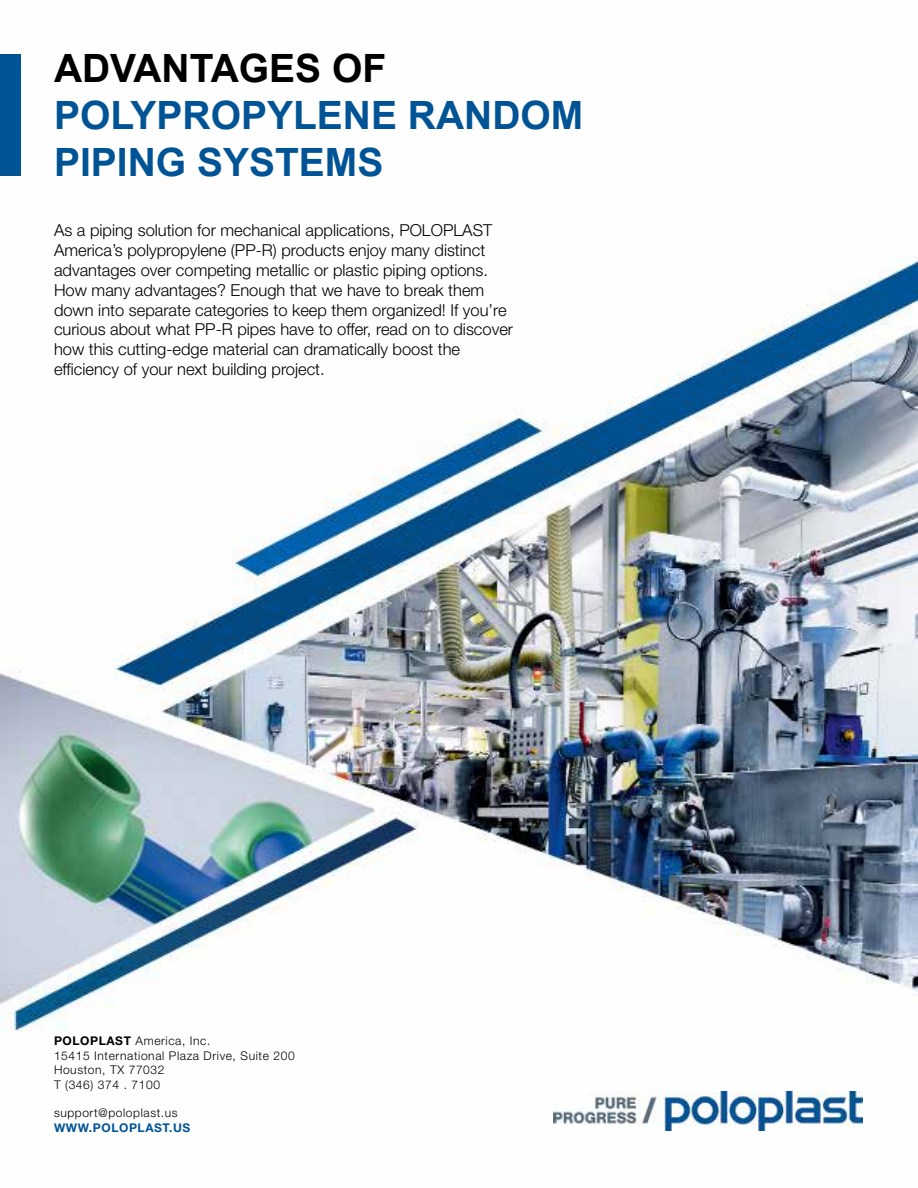
<style>
.page{position:relative;width:918px;height:1188px;background:#fff}
.page>*{position:absolute;margin:0;border:0;box-sizing:border-box;transform-origin:0 0}
.t1{font:700 39px/46.8px "Arial";color:#005496}
.t2{font:700 39px "Arial";color:#000}
.t3{font:300 16.5px/19.8px "Helvetica Neue LT Std";color:#000}
.t4{font:300 12px/14.4px "Helvetica Neue LT Std";letter-spacing:.05em;color:#000}
.t5{font:700 12px "Helvetica Neue LT Std";letter-spacing:.05em;color:#005496}
.s1{font-weight:700}
</style>
<div class="page">
<img style="left:0;top:258px;width:918px;height:866px">
<img style="left:553px;top:1092px;width:309px;height:39px">
<div style="left:0;top:54px;width:21px;height:122px;background:#005496"></div>
<h1 class="t2" style="left:54px;top:43px;width:334px">ADVANTAGES OF</h1>
<h1 class="t1" style="left:54px;top:93px;width:531px">POLYPROPYLENE RANDOM<br>PIPING SYSTEMS</h1>
<p class="t3" style="left:54px;top:220px;width:461px">As a piping solution for mechanical applications, POLOPLAST America’s polypropylene (PP-R) products enjoy many distinct advantages over competing metallic or plastic piping options.<br>How many advantages? Enough that we have to break them down into separate categories to keep them organized! If you’re curious about what PP-R pipes have to offer, read on to discover how this cutting-edge material can dramatically boost the efficiency of your next building project.</p>
<p class="t4" style="left:54px;top:1034px;width:242px"><span class="s1">POLOPLAST</span> America, Inc.<br>15415 International Plaza Drive, Suite 200<br>Houston, TX 77032<br>T (346) 374 . 7100</p>
<p class="t4" style="left:54px;top:1106px;width:125px">support@poloplast.us</p>
<p class="t5" style="left:54px;top:1120px;width:138px">WWW.POLOPLAST.US</p>
</div>
